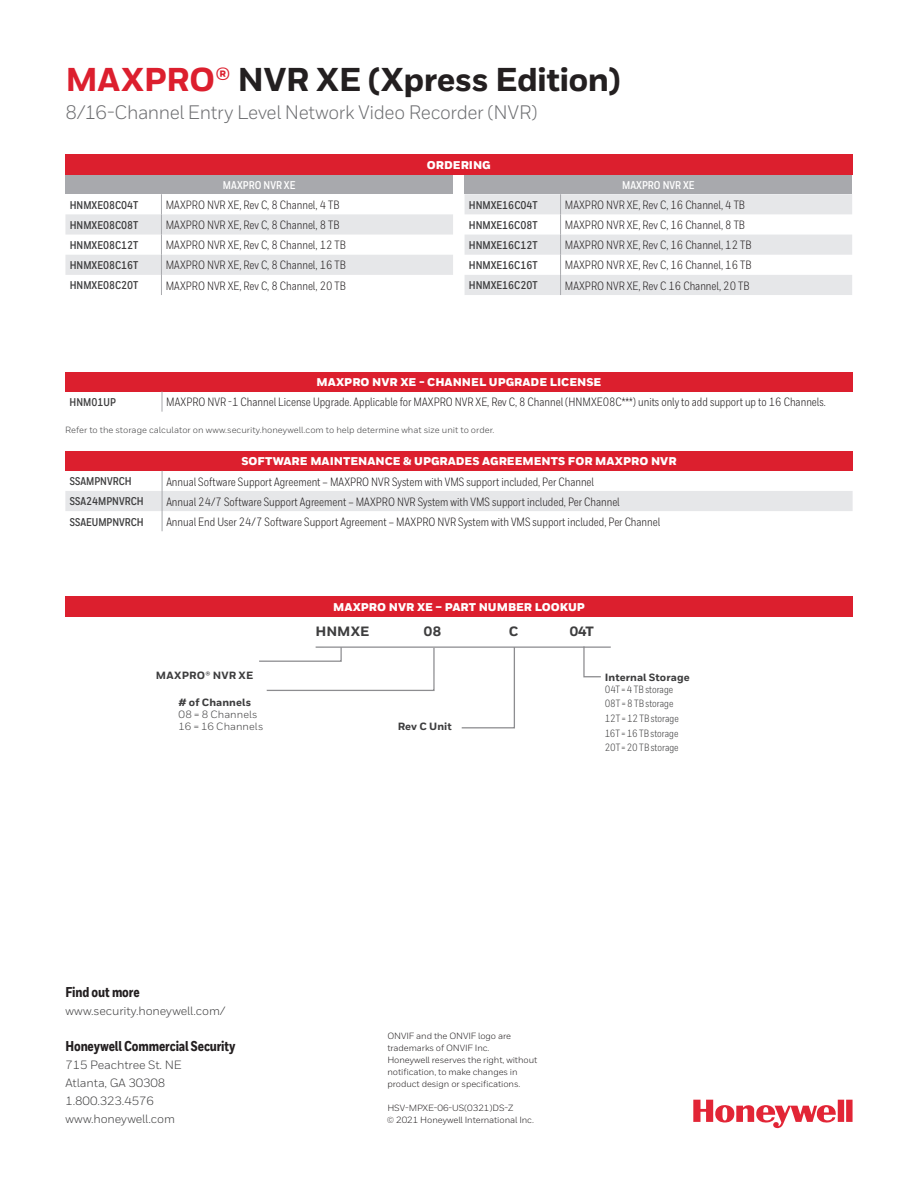
<style>
.page{position:relative;width:918px;height:1188px;background:#fff}
.page>*{position:absolute;margin:0;border:0;box-sizing:border-box;transform-origin:0 0}
.t1{font:800 33px "Honeywell Sans";letter-spacing:-.015em;color:#231f20}
.t2{font:19.5px "Honeywell Sans";letter-spacing:-.02em;color:#6c6d70;scale:.95 1}
.t3{font:800 14.25px "Honeywell Cond";letter-spacing:-.01em;color:#231f20}
.t4{font:800 13.5px "Honeywell Sans";color:#3e3e3f}
.t5{font:12px "Honeywell Cond";color:#231f20}
.t6{font:12px/18px "Honeywell Sans";letter-spacing:-.01em;color:#3e3e3f}
.t7{font:700 11.25px "Honeywell Cond";color:#3e3e3f}
.t8{font:900 11.25px "Honeywell Sans";color:#fff}
.t9{font:700 11.25px "Honeywell Cond";color:#fff}
.t10{font:10.5px/14.7px "Honeywell Cond";letter-spacing:-.005em;color:#3e3e3f}
.t11{font:800 10.5px "Honeywell Sans";letter-spacing:.01em;color:#3e3e3f}
.t12{font:10.5px/12px "Honeywell Sans";letter-spacing:.01em;color:#3e3e3f}
.t13{font:9px/12px "Honeywell Sans";letter-spacing:-.01em;color:#231f20}
.t14{font:9px "Honeywell Sans";color:#3e3e3f}
.s1{color:#dc1f2e}
</style>
<div class="page">
<div style="left:65px;top:175px;width:388px;height:19px;background:#a8a9ad"></div>
<svg style="left:65px;top:194px;width:388px;height:101px"></svg>
<div style="left:465px;top:175px;width:387px;height:19px;background:#a8a9ad"></div>
<svg style="left:465px;top:194px;width:387px;height:101px"></svg>
<div style="left:65px;top:372px;width:788px;height:20px;background:#dc1f2e"></div>
<svg style="left:162px;top:392px;width:1px;height:20px"></svg>
<div style="left:65px;top:597px;width:788px;height:20px;background:#dc1f2e"></div>
<div style="left:315px;top:644px;width:298px;height:5px;background:#231f20;opacity:.2"></div>
<div style="left:460px;top:644px;width:57px;height:86px;background:#231f20;opacity:.2"></div>
<div style="left:582px;top:644px;width:21px;height:35px;background:#231f20;opacity:.2"></div>
<div style="left:265px;top:646px;width:171px;height:46px;background:#231f20;opacity:.2"></div>
<div style="left:65px;top:155px;width:787px;height:20px;background:#dc1f2e"></div>
<div style="left:65px;top:451px;width:788px;height:20px;background:#dc1f2e"></div>
<svg style="left:65px;top:471px;width:788px;height:60px"></svg>
<svg style="left:693px;top:1100px;width:160px;height:28px"></svg>
<h1 class="t1" style="left:65px;top:59px;width:556px"><span class="s1">MAXPRO®</span> NVR XE (Xpress Edition)</h1>
<h2 class="t2" style="left:65px;top:100px;width:498px">8/16-Channel Entry Level Network Video Recorder (NVR)</h2>
<p class="t9" style="left:223px;top:178px;width:74px">MAXPRO NVR XE</p>
<p class="t7" style="left:70px;top:198px;width:70px">HNMXE08C04T</p>
<p class="t5" style="left:166px;top:198px;width:175px">MAXPRO NVR XE, Rev C, 8 Channel, 4 TB</p>
<p class="t7" style="left:70px;top:218px;width:70px">HNMXE08C08T</p>
<p class="t5" style="left:166px;top:218px;width:175px">MAXPRO NVR XE, Rev C, 8 Channel, 8 TB</p>
<p class="t7" style="left:70px;top:238px;width:70px">HNMXE08C12T</p>
<p class="t5" style="left:166px;top:238px;width:182px">MAXPRO NVR XE, Rev C, 8 Channel, 12 TB</p>
<p class="t7" style="left:70px;top:258px;width:70px">HNMXE08C16T</p>
<p class="t5" style="left:166px;top:258px;width:182px">MAXPRO NVR XE, Rev C, 8 Channel, 16 TB</p>
<p class="t7" style="left:70px;top:279px;width:70px">HNMXE08C20T</p>
<p class="t5" style="left:166px;top:278px;width:182px">MAXPRO NVR XE, Rev C, 8 Channel, 20 TB</p>
<p class="t8" style="left:427px;top:158px;width:65px">ORDERING</p>
<p class="t9" style="left:622px;top:178px;width:74px">MAXPRO NVR XE</p>
<p class="t7" style="left:469px;top:198px;width:70px">HNMXE16C04T</p>
<p class="t5" style="left:565px;top:198px;width:182px">MAXPRO NVR XE, Rev C, 16 Channel, 4 TB</p>
<p class="t7" style="left:469px;top:218px;width:70px">HNMXE16C08T</p>
<p class="t5" style="left:565px;top:218px;width:182px">MAXPRO NVR XE, Rev C, 16 Channel, 8 TB</p>
<p class="t7" style="left:469px;top:238px;width:70px">HNMXE16C12T</p>
<p class="t5" style="left:565px;top:238px;width:188px">MAXPRO NVR XE, Rev C, 16 Channel, 12 TB</p>
<p class="t7" style="left:469px;top:258px;width:70px">HNMXE16C16T</p>
<p class="t5" style="left:565px;top:258px;width:188px">MAXPRO NVR XE, Rev C, 16 Channel, 16 TB</p>
<p class="t7" style="left:469px;top:279px;width:70px">HNMXE16C20T</p>
<p class="t5" style="left:565px;top:278px;width:186px">MAXPRO NVR XE, Rev C 16 Channel, 20 TB</p>
<p class="t8" style="left:316px;top:375px;width:286px">MAXPRO NVR XE - CHANNEL UPGRADE LICENSE</p>
<p class="t7" style="left:70px;top:395px;width:48px">HNM01UP</p>
<p class="t5" style="left:166px;top:395px;width:661px">MAXPRO NVR -1 Channel License Upgrade. Applicable for MAXPRO NVR XE, Rev C, 8 Channel (HNMXE08C***) units only to add support up to 16 Channels.</p>
<p class="t14" style="left:65px;top:425px;width:431px">Refer to the storage calculator on www.security.honeywell.com to help determine what size unit to order.</p>
<p class="t8" style="left:241px;top:455px;width:437px">SOFTWARE MAINTENANCE &amp; UPGRADES AGREEMENTS FOR MAXPRO NVR</p>
<p class="t7" style="left:70px;top:475px;width:63px">SSAMPNVRCH</p>
<p class="t5" style="left:166px;top:474px;width:429px">Annual Software Support Agreement – MAXPRO NVR System with VMS support included, Per Channel</p>
<p class="t7" style="left:70px;top:495px;width:75px">SSA24MPNVRCH</p>
<p class="t5" style="left:166px;top:494px;width:455px">Annual 24/7 Software Support Agreement – MAXPRO NVR System with VMS support included, Per Channel</p>
<p class="t7" style="left:70px;top:515px;width:76px">SSAEUMPNVRCH</p>
<p class="t5" style="left:166px;top:515px;width:495px">Annual End User 24/7 Software Support Agreement – MAXPRO NVR System with VMS support included, Per Channel</p>
<p class="t8" style="left:333px;top:600px;width:253px">MAXPRO NVR XE – PART NUMBER LOOKUP</p>
<p class="t4" style="left:315px;top:623px;width:56px">HNMXE</p>
<p class="t4" style="left:424px;top:623px;width:19px">08</p>
<p class="t4" style="left:509px;top:623px;width:11px">C</p>
<p class="t4" style="left:570px;top:623px;width:26px">04T</p>
<p class="t11" style="left:156px;top:669px;width:99px">MAXPRO® NVR XE</p>
<p class="t11" style="left:179px;top:696px;width:74px"># of Channels</p>
<p class="t12" style="left:179px;top:709px;width:86px">08 = 8 Channels<br>16 = 16 Channels</p>
<p class="t11" style="left:398px;top:720px;width:56px">Rev C Unit</p>
<p class="t11" style="left:605px;top:671px;width:87px">Internal Storage</p>
<p class="t10" style="left:605px;top:682px;width:76px">04T = 4 TB storage<br>08T = 8 TB storage<br>12T = 12 TB storage<br>16T = 16 TB storage<br>20T = 20 TB storage</p>
<p class="t3" style="left:65px;top:983px;width:76px">Find out more</p>
<p class="t6" style="left:65px;top:1001px;width:162px">www.security.honeywell.com/</p>
<p class="t3" style="left:65px;top:1037px;width:172px">Honeywell Commercial Security</p>
<p class="t6" style="left:65px;top:1055px;width:118px">715 Peachtree St. NE<br>Atlanta, GA 30308<br>1.800.323.4576 www.honeywell.com</p>
<p class="t13" style="left:387px;top:1029px;width:151px">ONVIF and the ONVIF logo are trademarks of ONVIF Inc.<br>Honeywell reserves the right, without notification, to make changes in product design or specifications.</p>
<p class="t13" style="left:387px;top:1101px;width:149px">HSV-MPXE-06-US(0321)DS-Z<br>© 2021 Honeywell International Inc.</p>
</div>
